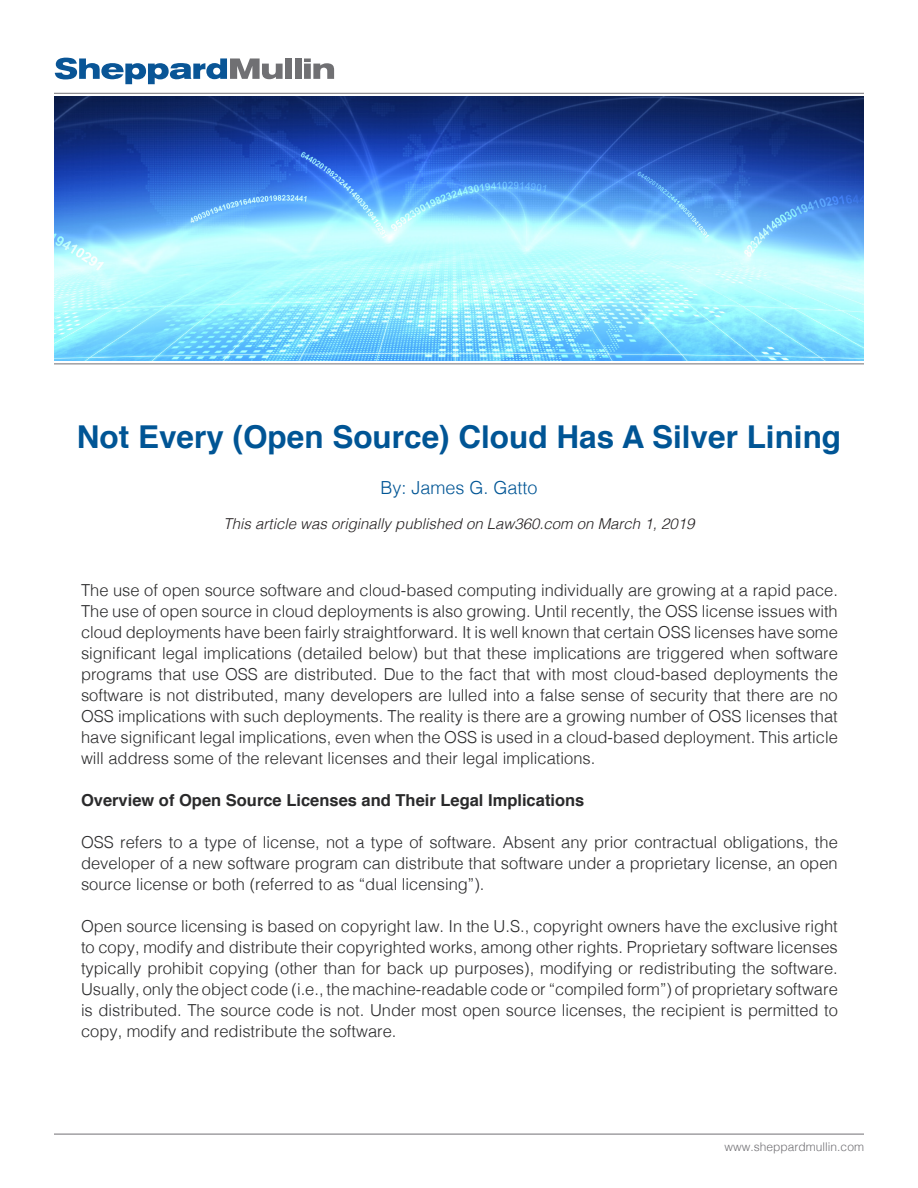
<style>
.page{position:relative;width:918px;height:1188px;background:#fff}
.page>*{position:absolute;margin:0;border:0;box-sizing:border-box;transform-origin:0 0}
.t1{font:700 31.5px "Helvetica";color:#005595}
.t2{font:300 18px "Helvetica";color:#005595}
.t3{font:300 16.5px/21px "Helvetica";color:#2a2a2b;text-align:justify}
.t4{font:700 16.5px "Helvetica";color:#2a2a2b}
.t5{font:italic 300 15px "Helvetica";color:#231f20}
.t6{font:300 12px "Helvetica";color:#717074}
</style>
<div class="page">
<svg style="left:55px;top:58px;width:228px;height:26px"></svg>
<div style="left:285px;top:58px;width:7px;height:21px;background:#707073"></div>
<div style="left:295px;top:58px;width:6px;height:21px;background:#707073"></div>
<svg style="left:304px;top:58px;width:30px;height:21px"></svg>
<hr style="left:54px;top:93px;width:810px;height:1px;background:#717074">
<hr style="left:54px;top:1134px;width:810px;height:1px;background:#717074">
<hr style="left:54px;top:364px;width:810px;height:1px;background:#717074">
<img style="left:54px;top:96px;width:810px;height:265px">
<p class="t1" style="left:77px;top:412px;width:766px">Not Every (Open Source) Cloud Has A Silver Lining</p>
<p class="t2" style="left:380px;top:472px;width:159px">By: James G. Gatto</p>
<p class="t5" style="left:223px;top:511px;width:473px">This article was originally published on Law360.com on March 1, 2019</p>
<p class="t3" style="left:81px;top:579px;width:758px">The use of open source software and cloud-based computing individually are growing at a rapid pace.<br>The use of open source in cloud deployments is also growing. Until recently, the OSS license issues with cloud deployments have been fairly straightforward. It is well known that certain OSS licenses have some significant legal implications (detailed below) but that these implications are triggered when software programs that use OSS are distributed. Due to the fact that with most cloud-based deployments the software is not distributed, many developers are lulled into a false sense of security that there are no OSS implications with such deployments. The reality is there are a growing number of OSS licenses that have significant legal implications, even when the OSS is used in a cloud-based deployment. This article will address some of the relevant licenses and their legal implications.  </p>
<p class="t4" style="left:81px;top:787px;width:505px">Overview of Open Source Licenses and Their Legal Implications </p>
<p class="t3" style="left:81px;top:831px;width:758px">OSS refers to a type of license, not a type of software. Absent any prior contractual obligations, the developer of a new software program can distribute that software under a proprietary license, an open source license or both (referred to as “dual licensing”).  </p>
<p class="t3" style="left:81px;top:915px;width:758px">Open source licensing is based on copyright law. In the U.S., copyright owners have the exclusive right to copy, modify and distribute their copyrighted works, among other rights. Proprietary software licenses typically prohibit copying (other than for back up purposes), modifying or redistributing the software.<br>Usually, only the object code (i.e., the machine-readable code or “compiled form”) of proprietary software is distributed. The source code is not. Under most open source licenses, the recipient is permitted to copy, modify and redistribute the software.  </p>
<p class="t6" style="left:725px;top:1136px;width:141px">www.sheppardmullin.com</p>
</div>
